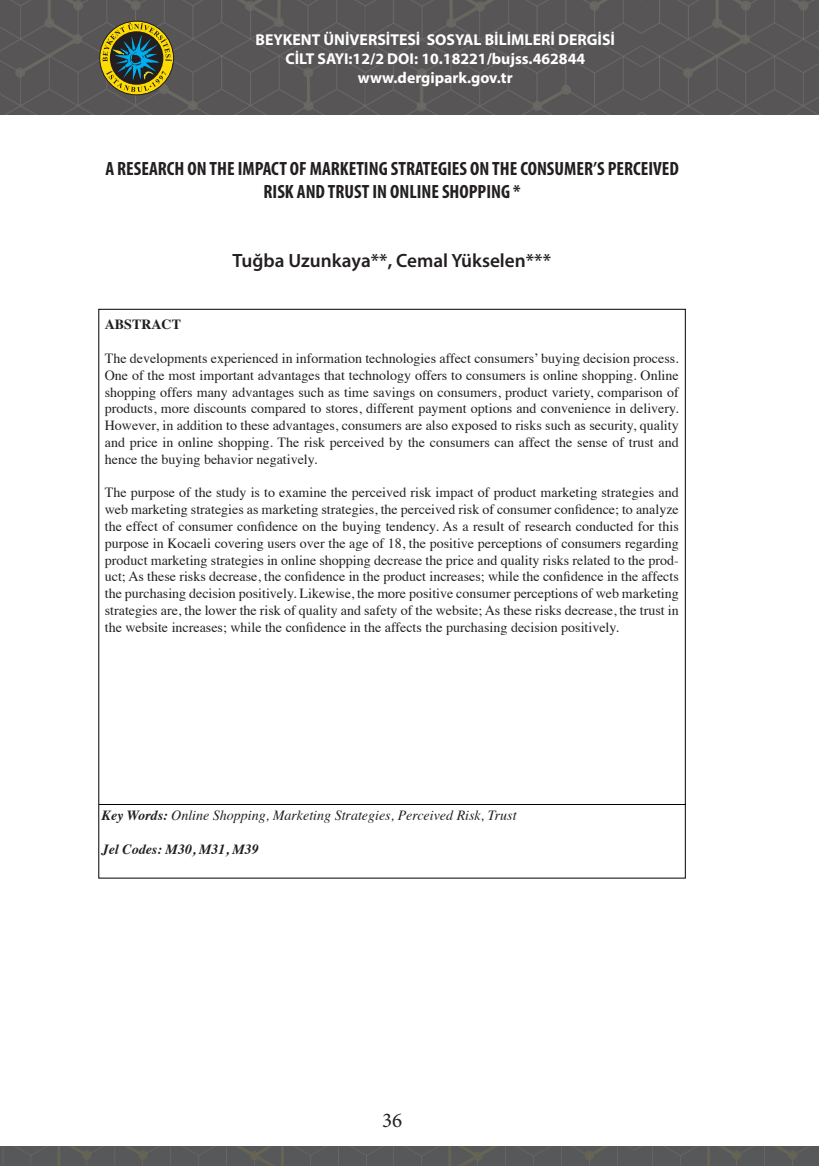
<style>
.page{position:relative;width:819px;height:1166px;background:#fff}
.page>*{position:absolute;margin:0;border:0;box-sizing:border-box;transform-origin:0 0}
.t1{font:21px "Minion Pro";color:#231f20}
.t2{font:700 condensed 19.25px/23.1px "Myriad Pro";color:#231f20;text-align:center}
.t3{font:600 19.25px "Myriad Pro";color:#231f20}
.t4{font:700 15.75px/18.9px "Myriad Pro";color:#fff;text-align:center}
.t5{font:14px/16.8px "Times";color:#231f20;text-align:justify}
.t6{font:italic 14px "Times";color:#231f20}
.t7{font:italic 700 14px "Times";color:#231f20}
.t8{font:700 14px "Times";color:#231f20}
.s1{font-weight:700}
</style>
<div class="page">
<img style="left:0;top:0;width:819px;height:114px">
<svg style="left:0;top:1146px;width:819px;height:20px;background:#585959"></svg>
<hr style="left:99px;top:804px;width:586px;height:1px;background:#000">
<svg style="left:99px;top:21px;width:75px;height:74px;background:#6c7137"></svg>
<p class="t4" style="left:255px;top:30px;width:361px">BEYKENT ÜNİVERSİTESİ SOSYAL BİLİMLERİ DERGİSİ<br>CİLT SAYI:12/2 DOI: 10.18221/bujss.462844 www.dergipark.gov.tr</p>
<h2 class="t2" style="left:105px;top:156px;width:575px">A RESEARCH ON THE IMPACT OF MARKETING STRATEGIES ON THE CONSUMER’S PERCEIVED<br>RISK AND TRUST IN ONLINE SHOPPING *</h2>
<h2 class="t3" style="left:232px;top:249px;width:320px">Tuğba Uzunkaya**, Cemal Yükselen***</h2>
<p class="t8" style="left:105px;top:319px;width:78px">ABSTRACT</p>
<p class="t5" style="left:105px;top:351px;width:575px">The developments experienced in information technologies affect consumers’ buying decision process.<br>One of the most important advantages that technology offers to consumers is online shopping. Online shopping offers many advantages such as time savings on consumers, product variety, comparison of products, more discounts compared to stores, different payment options and convenience in delivery.<br>However, in addition to these advantages, consumers are also exposed to risks such as security, quality and price in online shopping. The risk perceived by the consumers can affect the sense of trust and hence the buying behavior negatively.</p>
<p class="t5" style="left:105px;top:485px;width:575px">The purpose of the study is to examine the perceived risk impact of product marketing strategies and web marketing strategies as marketing strategies, the perceived risk of consumer confidence; to analyze the effect of consumer confidence on the buying tendency. As a result of research conducted for this purpose in Kocaeli covering users over the age of 18, the positive perceptions of consumers regarding product marketing strategies in online shopping decrease the price and quality risks related to the prod&shy;uct; As these risks decrease, the confidence in the product increases; while the confidence in the affects the purchasing decision positively. Likewise, the more positive consumer perceptions of web marketing strategies are, the lower the risk of quality and safety of the website; As these risks decrease, the trust in the website increases; while the confidence in the affects the purchasing decision positively.</p>
<p class="t6" style="left:102px;top:810px;width:416px"><span class="s1">Key Words:</span> Online Shopping, Marketing Strategies, Perceived Risk, Trust</p>
<p class="t7" style="left:102px;top:843px;width:159px">Jel Codes: M30, M31, M39</p>
<h1 class="t1" style="left:382px;top:1106px;width:22px">36</h1>
</div>
